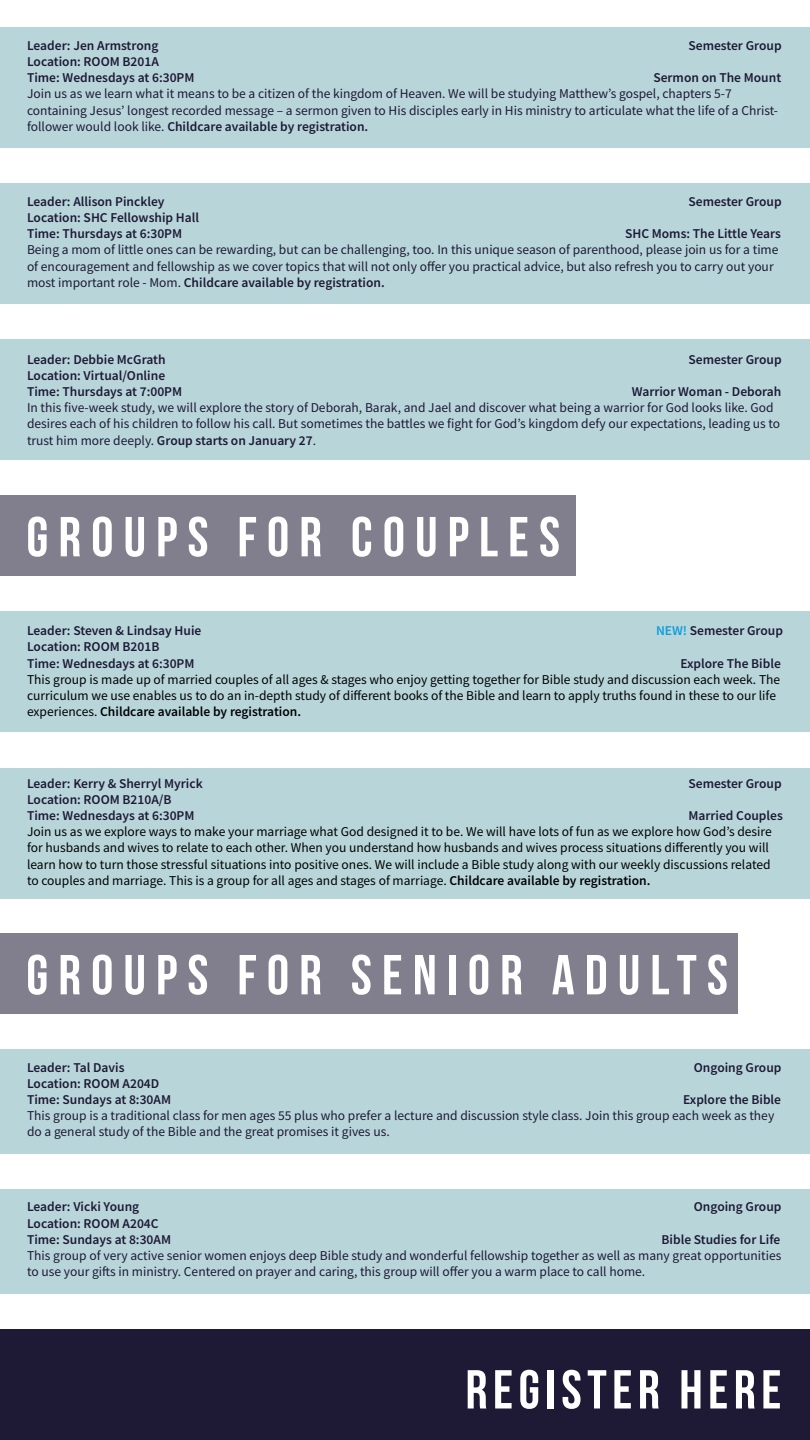
<style>
.page{position:relative;width:810px;height:1440px;background:#fff}
.page>*{position:absolute;margin:0;border:0;box-sizing:border-box;transform-origin:0 0}
.t1{font:56.25px "Bebas Neue";letter-spacing:.18em;color:#fff}
.t2{font:54.75px "Bebas Neue";letter-spacing:.1em;color:#fff}
.t3{font:13.5px/16.2px "Source Sans Pro";color:#1e1935}
.t4{font:13.5px/16.2px "Source Sans Pro";color:#000101}
.t5{font:600 13.5px/16.2px "Source Sans Pro";color:#1e1935}
.s1{font-weight:600}
.s2{color:#0c9eda}
</style>
<div class="page">
<div style="left:0;top:1050px;width:810px;height:104px;background:#b8d6da"></div>
<div style="left:0;top:1189px;width:810px;height:104px;background:#b8d6da"></div>
<div style="left:0;top:934px;width:738px;height:80px;background:#817e8e"></div>
<div style="left:0;top:1329px;width:810px;height:111px;background:#1e1935"></div>
<div style="left:0;top:768px;width:810px;height:130px;background:#b8d6da"></div>
<div style="left:0;top:612px;width:810px;height:120px;background:#b8d6da"></div>
<div style="left:0;top:496px;width:576px;height:80px;background:#817e8e"></div>
<div style="left:0;top:340px;width:810px;height:120px;background:#b8d6da"></div>
<div style="left:0;top:183px;width:810px;height:121px;background:#b8d6da"></div>
<div style="left:0;top:27px;width:810px;height:121px;background:#b8d6da"></div>
<p class="t5" style="left:27px;top:37px;width:133px">Leader: Jen Armstrong</p>
<p class="t5" style="left:688px;top:37px;width:95px">Semester Group</p>
<p class="t5" style="left:27px;top:53px;width:169px">Location: ROOM B201A<br>Time: Wednesdays at 6:30PM</p>
<p class="t5" style="left:653px;top:69px;width:129px">Sermon on The Mount</p>
<p class="t3" style="left:27px;top:86px;width:753px">Join us as we learn what it means to be a citizen of the kingdom of Heaven. We will be studying Matthew’s gospel, chapters 5-7 containing Jesus’ longest recorded message – a sermon given to His disciples early in His ministry to articulate what the life of a Christ&shy;follower would look like. <span class="s1">Childcare available by registration.</span></p>
<p class="t5" style="left:27px;top:193px;width:139px">Leader: Allison Pinckley</p>
<p class="t5" style="left:688px;top:193px;width:95px">Semester Group</p>
<p class="t5" style="left:27px;top:209px;width:174px">Location: SHC Fellowship Hall<br>Time: Thursdays at 6:30PM</p>
<p class="t5" style="left:625px;top:226px;width:157px">SHC Moms: The Little Years</p>
<p class="t3" style="left:27px;top:242px;width:753px">Being a mom of little ones can be rewarding, but can be challenging, too. In this unique season of parenthood, please join us for a time of encouragement and fellowship as we cover topics that will not only offer you practical advice, but also refresh you to carry out your most important role - Mom. <span class="s1">Childcare available by registration.</span></p>
<p class="t5" style="left:27px;top:351px;width:140px">Leader: Debbie McGrath</p>
<p class="t5" style="left:689px;top:351px;width:95px">Semester Group</p>
<p class="t5" style="left:27px;top:367px;width:157px">Location: Virtual/Online<br>Time: Thursdays at 7:00PM</p>
<p class="t5" style="left:632px;top:383px;width:151px">Warrior Woman - Deborah</p>
<p class="t3" style="left:27px;top:400px;width:755px">In this five-week study, we will explore the story of Deborah, Barak, and Jael and discover what being a warrior for God looks like. God desires each of his children to follow his call. But sometimes the battles we fight for God’s kingdom defy our expectations, leading us to trust him more deeply. <span class="s1">Group starts on January 27</span>.</p>
<h1 class="t1" style="left:26px;top:506px;width:535px">GROUPS FOR COUPLES</h1>
<p class="t5" style="left:27px;top:622px;width:176px">Leader: Steven &amp; Lindsay Huie</p>
<p class="t5" style="left:656px;top:622px;width:128px"><span class="s2">NEW!</span> Semester Group</p>
<p class="t5" style="left:27px;top:639px;width:169px">Location: ROOM B201B<br>Time: Wednesdays at 6:30PM</p>
<p class="t5" style="left:680px;top:655px;width:102px">Explore The Bible</p>
<p class="t4" style="left:27px;top:671px;width:755px">This group is made up of married couples of all ages &amp; stages who enjoy getting together for Bible study and discussion each week. The curriculum we use enables us to do an in-depth study of different books of the Bible and learn to apply truths found in these to our life experiences. <span class="s1">Childcare available by registration.</span></p>
<p class="t5" style="left:27px;top:775px;width:177px">Leader: Kerry &amp; Sherryl Myrick</p>
<p class="t5" style="left:688px;top:775px;width:95px">Semester Group</p>
<p class="t5" style="left:27px;top:791px;width:169px">Location: ROOM B210A/B<br>Time: Wednesdays at 6:30PM</p>
<p class="t5" style="left:688px;top:807px;width:96px">Married Couples</p>
<p class="t4" style="left:27px;top:824px;width:746px">Join us as we explore ways to make your marriage what God designed it to be. We will have lots of fun as we explore how God’s desire for husbands and wives to relate to each other. When you understand how husbands and wives process situations differently you will learn how to turn those stressful situations into positive ones. We will include a Bible study along with our weekly discussions related to couples and marriage. This is a group for all ages and stages of marriage. <span class="s1">Childcare available by registration.</span></p>
<h1 class="t1" style="left:26px;top:944px;width:703px">GROUPS FOR SENIOR ADULTS</h1>
<p class="t5" style="left:27px;top:1059px;width:99px">Leader: Tal Davis</p>
<p class="t5" style="left:694px;top:1059px;width:89px">Ongoing Group</p>
<p class="t5" style="left:27px;top:1075px;width:146px">Location: ROOM A204D<br>Time: Sundays at 8:30AM</p>
<p class="t5" style="left:683px;top:1091px;width:100px">Explore the Bible</p>
<p class="t3" style="left:27px;top:1108px;width:749px">This group is a traditional class for men ages 55 plus who prefer a lecture and discussion style class. Join this group each week as they do a general study of the Bible and the great promises it gives us.</p>
<p class="t5" style="left:27px;top:1199px;width:114px">Leader: Vicki Young</p>
<p class="t5" style="left:694px;top:1199px;width:89px">Ongoing Group</p>
<p class="t5" style="left:27px;top:1215px;width:146px">Location: ROOM A204C<br>Time: Sundays at 8:30AM</p>
<p class="t5" style="left:662px;top:1231px;width:120px">Bible Studies for Life</p>
<p class="t3" style="left:27px;top:1247px;width:756px">This group of very active senior women enjoys deep Bible study and wonderful fellowship together as well as many great opportunities to use your gifts in ministry. Centered on prayer and caring, this group will offer you a warm place to call home.</p>
<h2 class="t2" style="left:465px;top:1360px;width:317px">REGISTER HERE</h2>
</div>
